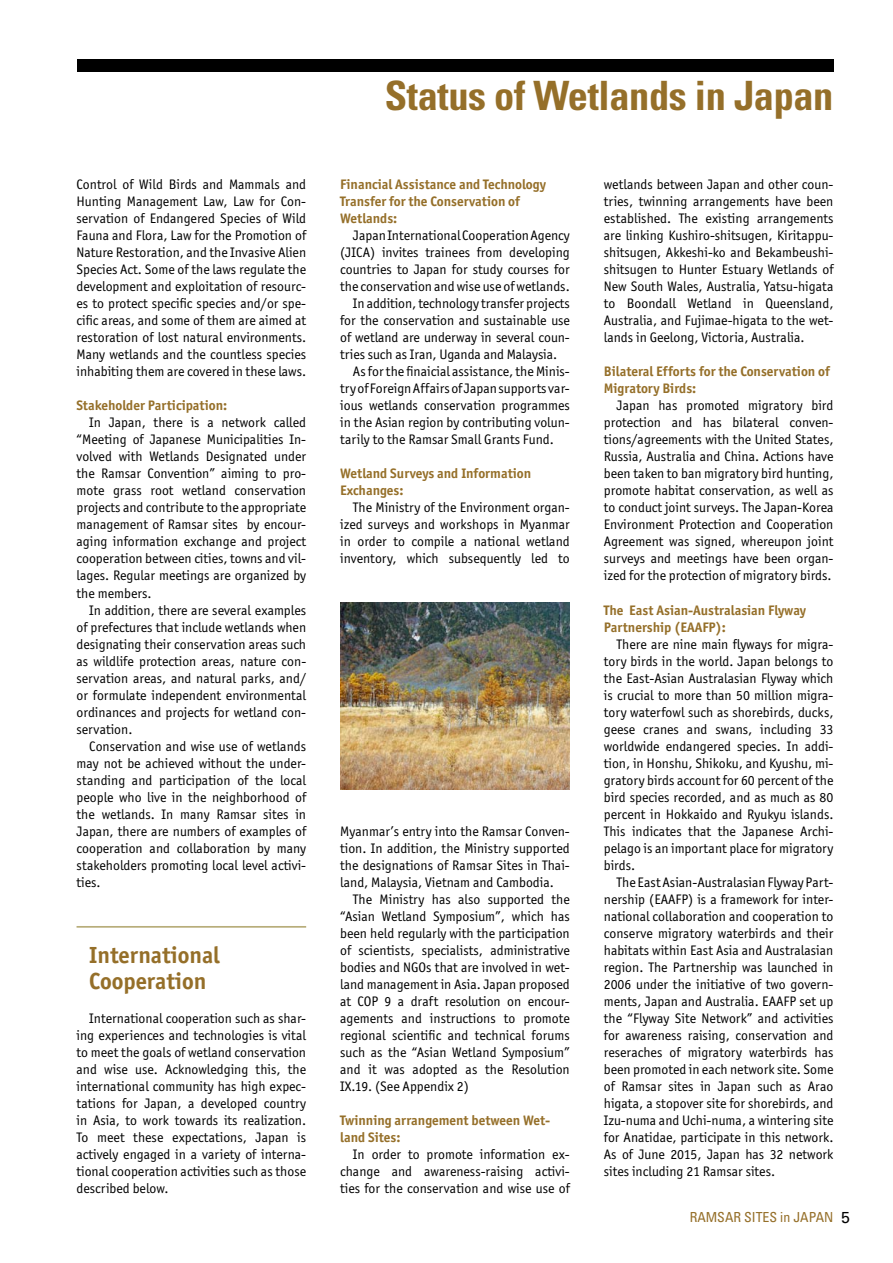
<style>
.page{position:relative;width:893px;height:1263px;background:#fff}
.page>*{position:absolute;margin:0;border:0;box-sizing:border-box;transform-origin:0 0}
.t1{font:700 condensed 40.35px "Univers LT Std";letter-spacing:-.01em;color:#956f29}
.t2{font:700 23.4px/25.5px "Officina Sans ITC Std";color:#956f29}
.t3{font:13.8px/17px "Officina Sans ITC Std";color:#000;text-align:justify}
.t4{font:700 13.8px/17px "Officina Sans ITC Std";color:#956f29}
.t5{font:condensed 13.8px "Univers LT Std";color:#956f29}
.s1{font-stretch:normal;font-size:15.9px;color:#000}
</style>
<div class="page">
<div style="left:77px;top:60px;width:756px;height:12px;background:#000"></div>
<img style="left:340px;top:603px;width:230px;height:187px">
<hr style="left:77px;top:926px;width:229px;height:2px;background:#b8ad7a">
<p class="t3" style="left:77px;top:177px;width:231px">Control of Wild Birds and Mammals and Hunting Management Law, Law for Con&shy;servation of Endangered Species of Wild Fauna and Flora, Law for the Promotion of Nature Restoration, and the Invasive Alien Species Act. Some of the laws regulate the development and exploitation of resourc&shy;es to protect specific species and/or spe&shy;cific areas, and some of them are aimed at restoration of lost natural environments.<br>Many wetlands and the countless species inhabiting them are covered in these laws.</p>
<p class="t4" style="left:77px;top:398px;width:152px">Stakeholder Participation:</p>
<p class="t3" style="left:77px;top:415px;width:231px;text-indent:13px">In Japan, there is a network called “Meeting of Japanese Municipalities In&shy;volved with Wetlands Designated under the Ramsar Convention” aiming to pro&shy;mote grass root wetland conservation projects and contribute to the appropriate management of Ramsar sites by encour&shy;aging information exchange and project cooperation between cities, towns and vil&shy;lages. Regular meetings are organized by the members.</p>
<p class="t3" style="left:77px;top:602px;width:231px;text-indent:13px">In addition, there are several examples of prefectures that include wetlands when designating their conservation areas such as wildlife protection areas, nature con&shy;servation areas, and natural parks, and/ or formulate independent environmental ordinances and projects for wetland con&shy;servation.</p>
<p class="t3" style="left:77px;top:738px;width:231px;text-indent:13px">Conservation and wise use of wetlands may not be achieved without the under&shy;standing and participation of the local people who live in the neighborhood of the wetlands. In many Ramsar sites in Japan, there are numbers of examples of cooperation and collaboration by many stakeholders promoting local level activi&shy;ties.</p>
<h2 class="t2" style="left:89px;top:944px;width:132px">International<br>Cooperation</h2>
<p class="t3" style="left:77px;top:1010px;width:231px;text-indent:13px">International cooperation such as shar&shy;ing experiences and technologies is vital to meet the goals of wetland conservation and wise use. Acknowledging this, the international community has high expec&shy;tations for Japan, a developed country in Asia, to work towards its realization.<br>To meet these expectations, Japan is actively engaged in a variety of interna&shy;tional cooperation activities such as those described below.</p>
<h1 class="t1" style="left:385px;top:76px;width:450px">Status of Wetlands in Japan</h1>
<p class="t4" style="left:340px;top:177px;width:207px">Financial Assistance and Technology<br>Transfer for the Conservation of<br>Wetlands:</p>
<p class="t3" style="left:353px;top:228px;width:218px">Japan International Cooperation Agency</p>
<p class="t3" style="left:340px;top:245px;width:231px">(JICA) invites trainees from developing</p>
<p class="t3" style="left:340px;top:262px;width:231px">countries to Japan for study courses for</p>
<p class="t3" style="left:340px;top:279px;width:231px">the conservation and wise use of wetlands.</p>
<p class="t3" style="left:353px;top:296px;width:218px">In addition, technology transfer projects</p>
<p class="t3" style="left:340px;top:313px;width:231px">for the conservation and sustainable use</p>
<p class="t3" style="left:340px;top:330px;width:231px">of wetland are underway in several coun-</p>
<p class="t3" style="left:340px;top:347px;width:219px">tries such as Iran, Uganda and Malaysia.</p>
<p class="t3" style="left:353px;top:364px;width:218px">As for the finaicial assistance, the Minis-</p>
<p class="t3" style="left:340px;top:381px;width:231px">try of Foreign Affairs of Japan supports var-</p>
<p class="t3" style="left:340px;top:398px;width:231px">ious wetlands conservation programmes</p>
<p class="t3" style="left:340px;top:415px;width:231px">in the Asian region by contributing volun-</p>
<p class="t3" style="left:340px;top:432px;width:215px">tarily to the Ramsar Small Grants Fund.</p>
<p class="t4" style="left:340px;top:466px;width:193px">Wetland Surveys and Information<br>Exchanges:</p>
<p class="t3" style="left:340px;top:500px;width:231px;text-indent:13px">The Ministry of the Environment organ&shy;ized surveys and workshops in Myanmar in order to compile a national wetland inventory, which subsequently led to</p>
<p class="t3" style="left:340px;top:823px;width:231px">Myanmar’s entry into the Ramsar Conven&shy;tion. In addition, the Ministry supported the designations of Ramsar Sites in Thai&shy;land, Malaysia, Vietnam and Cambodia.</p>
<p class="t3" style="left:340px;top:891px;width:231px;text-indent:13px">The Ministry has also supported the “Asian Wetland Symposium”, which has been held regularly with the participation of scientists, specialists, administrative bodies and NGOs that are involved in wet&shy;land management in Asia. Japan proposed at COP 9 a draft resolution on encour&shy;agements and instructions to promote regional scientific and technical forums such as the “Asian Wetland Symposium” and it was adopted as the Resolution IX.19. (See Appendix 2)</p>
<p class="t4" style="left:340px;top:1112px;width:212px">Twinning arrangement between Wet&shy;land Sites:</p>
<p class="t3" style="left:340px;top:1146px;width:231px;text-indent:13px">In order to promote information ex&shy;change and awareness-raising activi&shy;ties for the conservation and wise use of</p>
<p class="t3" style="left:604px;top:177px;width:231px">wetlands between Japan and other coun&shy;tries, twinning arrangements have been established. The existing arrangements are linking Kushiro-shitsugen, Kiritappu&shy;shitsugen, Akkeshi-ko and Bekambeushi&shy;shitsugen to Hunter Estuary Wetlands of New South Wales, Australia, Yatsu-higata to Boondall Wetland in Queensland, Australia, and Fujimae-higata to the wet&shy;lands in Geelong, Victoria, Australia.</p>
<p class="t4" style="left:604px;top:364px;width:228px">Bilateral Efforts for the Conservation of<br>Migratory Birds:</p>
<p class="t3" style="left:604px;top:398px;width:231px;text-indent:13px">Japan has promoted migratory bird protection and has bilateral conven&shy;tions/agreements with the United States, Russia, Australia and China. Actions have been taken to ban migratory bird hunting, promote habitat conservation, as well as to conduct joint surveys. The Japan-Korea Environment Protection and Cooperation Agreement was signed, whereupon joint surveys and meetings have been organ&shy;ized for the protection of migratory birds.</p>
<p class="t4" style="left:604px;top:602px;width:204px">The East Asian-Australasian Flyway<br>Partnership (EAAFP):</p>
<p class="t3" style="left:604px;top:636px;width:231px;text-indent:13px">There are nine main flyways for migra&shy;tory birds in the world. Japan belongs to the East-Asian Australasian Flyway which is crucial to more than 50 million migra&shy;tory waterfowl such as shorebirds, ducks, geese cranes and swans, including 33 worldwide endangered species. In addi&shy;tion, in Honshu, Shikoku, and Kyushu, mi&shy;gratory birds account for 60 percent of the bird species recorded, and as much as 80 percent in Hokkaido and Ryukyu islands.<br>This indicates that the Japanese Archi&shy;pelago is an important place for migratory birds.</p>
<p class="t3" style="left:604px;top:874px;width:231px;text-indent:13px">The East Asian-Australasian Flyway Part&shy;nership (EAAFP) is a framework for inter&shy;national collaboration and cooperation to conserve migratory waterbirds and their habitats within East Asia and Australasian region. The Partnership was launched in 2006 under the initiative of two govern&shy;ments, Japan and Australia. EAAFP set up the “Flyway Site Network” and activities for awareness raising, conservation and reseraches of migratory waterbirds has been promoted in each network site. Some of Ramsar sites in Japan such as Arao higata, a stopover site for shorebirds, and Izu-numa and Uchi-numa, a wintering site for Anatidae, participate in this network.<br>As of June 2015, Japan has 32 network sites including 21 Ramsar sites.</p>
<p class="t5" style="left:690px;top:1211px;width:162px">RAMSAR SITES in JAPAN <span class="s1">5</span></p>
</div>
